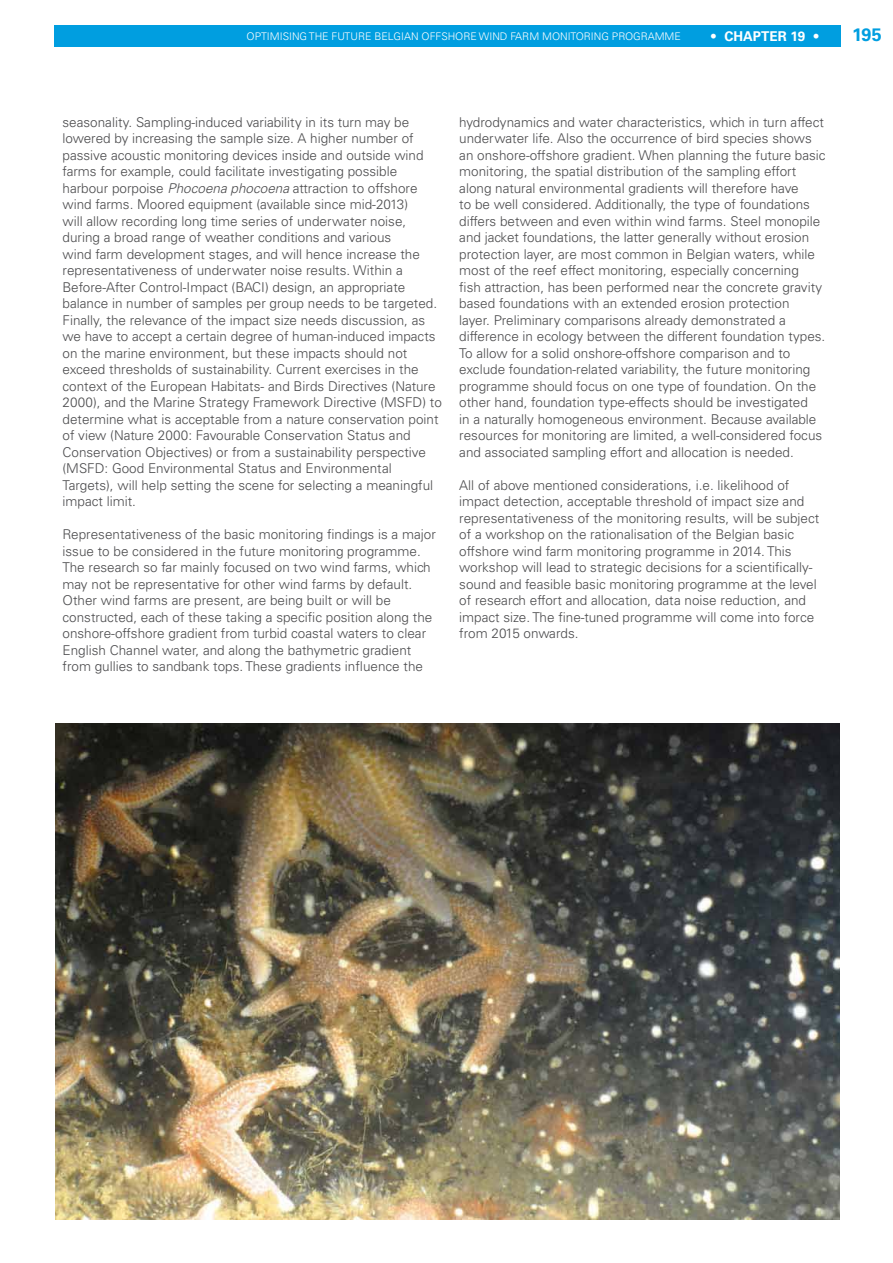
<style>
.page{position:relative;width:893px;height:1263px;background:#fff}
.page>*{position:absolute;margin:0;border:0;box-sizing:border-box;transform-origin:0 0}
.t1{font:700 18px "Univers LT Std";color:#009ee0}
.t2{font:300 13.5px/16.5px "Univers LT Std";color:#4b4b4d}
.t3{font:700 13.5px "Univers LT Std";color:#fff}
.t4{font:300 10.5px "Univers LT Std";color:#fff}
.s1{font-weight:300}
.s2{font-style:italic}
</style>
<div class="page">
<img style="left:56px;top:724px;width:783px;height:496px">
<div style="left:54px;top:25px;width:787px;height:22px;background:#009ee0"></div>
<p class="t4" style="left:247px;top:30px;width:15px">Optimising</p>
<p class="t4" style="left:309px;top:30px;width:8px">the</p>
<p class="t4" style="left:332px;top:30px;width:8px">future</p>
<p class="t4" style="left:374px;top:30px;width:14px">Belgian</p>
<p class="t4" style="left:422px;top:30px;width:8px">offshore</p>
<p class="t4" style="left:479px;top:30px;width:8px">wind</p>
<p class="t4" style="left:510px;top:30px;width:8px">farm</p>
<p class="t4" style="left:542px;top:30px;width:8px">monitoring</p>
<p class="t4" style="left:612px;top:30px;width:9px">programme</p>
<p class="t3" style="left:710px;top:28px;width:111px"><span class="s1">•</span> CHAPTER 19 <span class="s1">•</span></p>
<h1 class="t1" style="left:852px;top:24px;width:31px">195</h1>
<p class="t2" style="left:63px;top:114px;width:381px">seasonality. Sampling-induced variability in its turn may be lowered by increasing the sample size. A higher number of passive acoustic monitoring devices inside and outside wind farms for example, could facilitate investigating possible harbour porpoise <span class="s2">Phocoena phocoena</span> attraction to offshore wind farms. Moored equipment (available since mid-2013)<br>will allow recording long time series of underwater noise, during a broad range of weather conditions and various<br>wind farm development stages, and will hence increase the representativeness of underwater noise results. Within a Before-After Control-Impact (BACI) design, an appropriate balance in number of samples per group needs to be targeted.<br>Finally, the relevance of the impact size needs discussion, as we have to accept a certain degree of human-induced impacts on the marine environment, but these impacts should not exceed thresholds of sustainability. Current exercises in the context of the European Habitats- and Birds Directives (Nature 2000), and the Marine Strategy Framework Directive (MSFD) to determine what is acceptable from a nature conservation point of view (Nature 2000: Favourable Conservation Status and Conservation Objectives) or from a sustainability perspective (MSFD: Good Environmental Status and Environmental Targets), will help setting the scene for selecting a meaningful impact limit.</p>
<p class="t2" style="left:63px;top:526px;width:375px">Representativeness of the basic monitoring findings is a major issue to be considered in the future monitoring programme.<br>The research so far mainly focused on two wind farms, which may not be representative for other wind farms by default.<br>Other wind farms are present, are being built or will be constructed, each of these taking a specific position along the onshore-offshore gradient from turbid coastal waters to clear English Channel water, and along the bathymetric gradient from gullies to sandbank tops. These gradients influence the</p>
<p class="t2" style="left:459px;top:114px;width:368px">hydrodynamics and water characteristics, which in turn affect underwater life. Also the occurrence of bird species shows an onshore-offshore gradient. When planning the future basic monitoring, the spatial distribution of the sampling effort along natural environmental gradients will therefore have<br>to be well considered. Additionally, the type of foundations differs between and even within wind farms. Steel monopile and jacket foundations, the latter generally without erosion protection layer, are most common in Belgian waters, while most of the reef effect monitoring, especially concerning<br>fish attraction, has been performed near the concrete gravity based foundations with an extended erosion protection<br>layer. Preliminary comparisons already demonstrated a difference in ecology between the different foundation types.<br>To allow for a solid onshore-offshore comparison and to exclude foundation-related variability, the future monitoring programme should focus on one type of foundation. On the other hand, foundation type-effects should be investigated<br>in a naturally homogeneous environment. Because available resources for monitoring are limited, a well-considered focus and associated sampling effort and allocation is needed.</p>
<p class="t2" style="left:459px;top:477px;width:362px">All of above mentioned considerations, i.e. likelihood of impact detection, acceptable threshold of impact size and representativeness of the monitoring results, will be subject of a workshop on the rationalisation of the Belgian basic offshore wind farm monitoring programme in 2014. This workshop will lead to strategic decisions for a scientifically&shy;sound and feasible basic monitoring programme at the level of research effort and allocation, data noise reduction, and impact size. The fine-tuned programme will come into force from 2015 onwards.</p>
</div>
